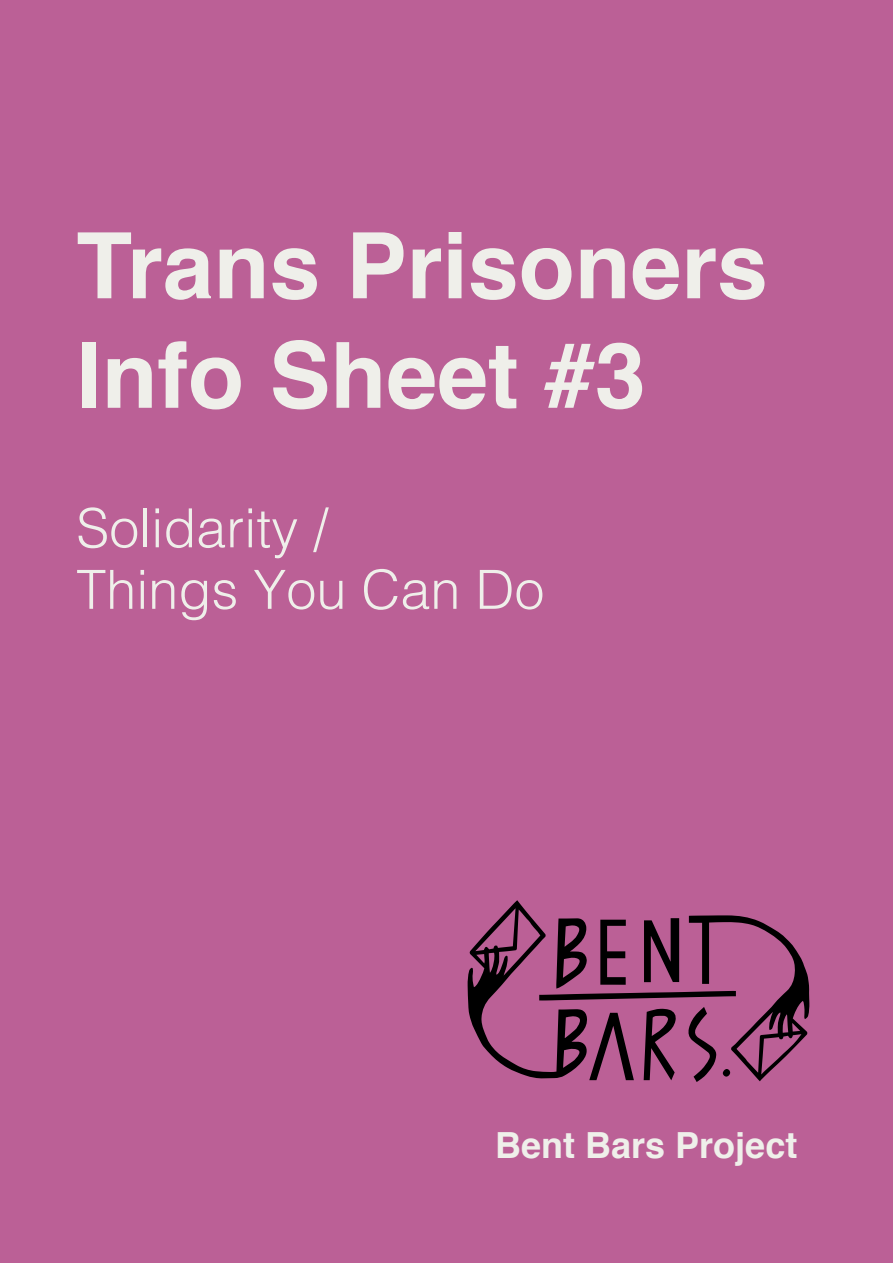
<style>
.page{position:relative;width:893px;height:1263px;background:#bb6096}
.page>*{position:absolute;margin:0;border:0;box-sizing:border-box;transform-origin:0 0}
.Heading{font:700 91.5px/109.5px "Helvetica";color:#efefea}
.Heading-2{font:300 54px "Helvetica";color:#efefea}
.Heading-3{font:700 36px "Helvetica";color:#efefea}
</style>
<div class="page">
<svg style="left:468px;top:900px;width:341px;height:182px"></svg>
<div style="left:723px;top:1069px;width:7px;height:7px;background:#000;border-radius:50%"></div>
<p class="Heading" style="left:76px;top:212px;width:693px">Trans Prisoners<br>Info Sheet #3</p>
<p class="Heading-2" style="left:76px;top:482px;width:254px">Solidarity /</p>
<p class="Heading-2" style="left:76px;top:544px;width:470px">Things You Can Do</p>
<p class="Heading-3" style="left:495px;top:1116px;width:304px">Bent Bars Project</p>
</div>
